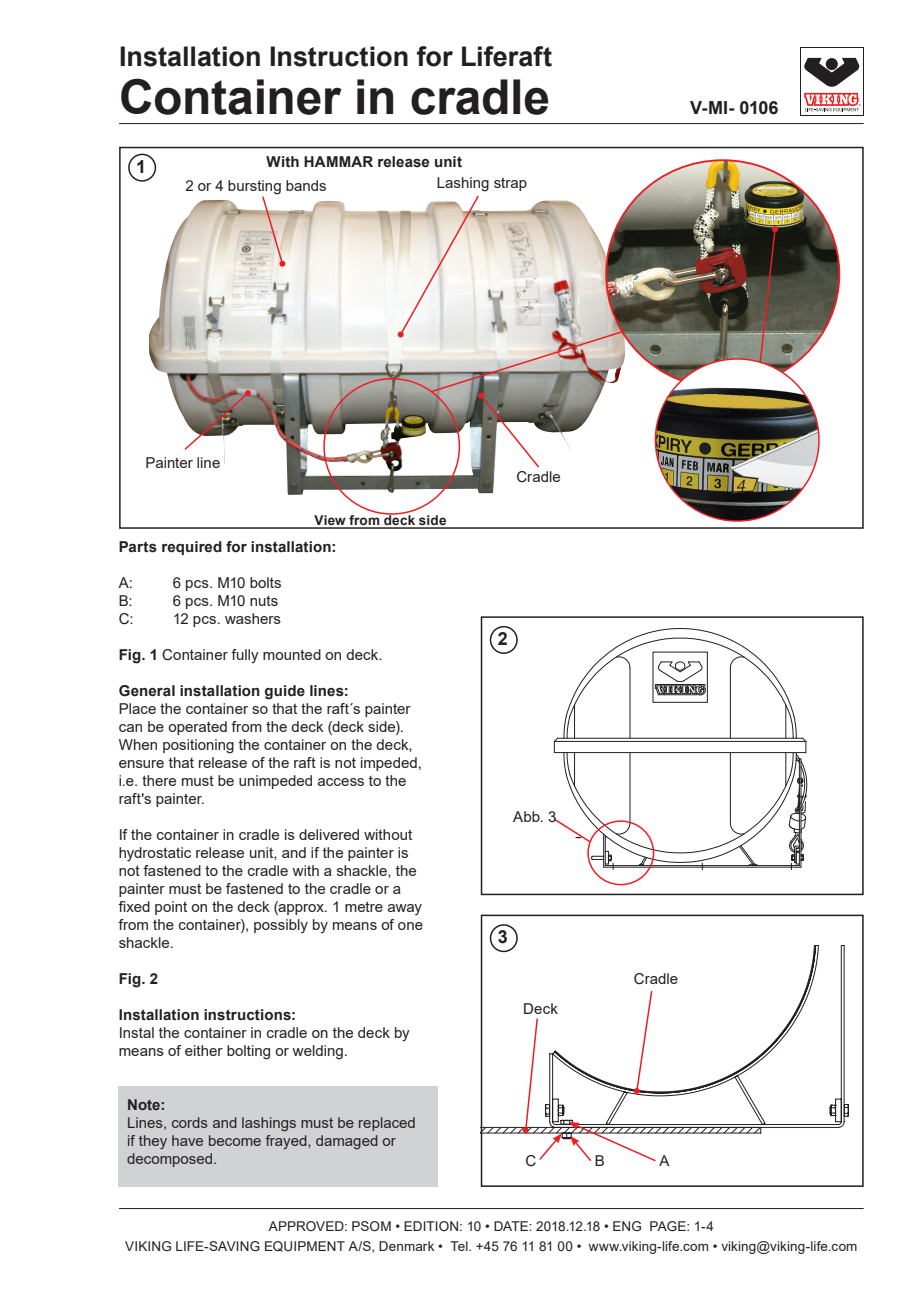
<style>
.page{position:relative;width:919px;height:1289px;background:#fff}
.page>*{position:absolute;margin:0;border:0;box-sizing:border-box;transform-origin:0 0}
.t1{font:700 48px "Arial";letter-spacing:-.005em;color:#231f20}
.t2{font:700 27px "Arial";color:#231f20}
.VMI_afsnit_-_fed{font:700 18px "Arial";letter-spacing:-.01em;color:#231f20}
.VMI_brød_-_ord{font:15px "Arial";letter-spacing:.005em;color:#231f20}
.VMI_brød_-_ord-2{font:700 15px "Arial";letter-spacing:.01em;color:#231f20}
.brødtekst_fremhæv{font:15px "Arial";color:#231f20}
.VMI_brød_-_fed{font:700 15px "Arial";letter-spacing:.01em;color:#231f20}
.brødtekst_fremhæv-2{font:700 15px "Arial";color:#231f20}
.t3{font:13.5px/19.2px "Arial";letter-spacing:.005em;color:#231f20;text-align:center}
.VMI_brød_-_fed-2{font:700 13.5px "Arial";letter-spacing:.015em;color:#231f20}
.s1{font-weight:700}
</style>
<div class="page">
<div style="left:799px;top:47px;width:64px;height:68px;background:#231f20"></div>
<div style="left:801px;top:48px;width:61px;height:66px;background:#fff"></div>
<svg style="left:804px;top:58px;width:55px;height:29px"></svg>
<svg style="left:804px;top:93px;width:56px;height:18px"></svg>
<hr style="left:119px;top:123px;width:744px;height:1px;background:#231f20">
<hr style="left:119px;top:1208px;width:744px;height:1px;background:#231f20">
<img style="left:149px;top:200px;width:248px;height:295px">
<div style="left:119px;top:147px;width:744px;height:382px;border:2px solid #231f20"></div>
<svg style="left:183px;top:390px;width:68px;height:61px"></svg>
<svg style="left:261px;top:196px;width:24px;height:71px"></svg>
<img style="left:638px;top:160px;width:201px;height:181px">
<div style="left:480px;top:616px;width:383px;height:279px;border:2px solid #231f20"></div>
<div style="left:489px;top:626px;width:28px;height:28px;border:2px solid #231f20;border-radius:50%"></div>
<svg style="left:492px;top:944px;width:357px;height:190px"></svg>
<div style="left:480px;top:914px;width:383px;height:272px;border:2px solid #231f20"></div>
<div style="left:490px;top:924px;width:27px;height:27px;background:#fff;border-radius:50%"></div>
<div style="left:489px;top:924px;width:28px;height:28px;border:2px solid #231f20;border-radius:50%"></div>
<svg style="left:480px;top:989px;width:281px;height:173px"></svg>
<img style="left:397px;top:194px;width:421px;height:327px">
<div style="left:119px;top:1086px;width:319px;height:100px;background:#d1d2d4"></div>
<div style="left:128px;top:154px;width:28px;height:28px;border:2px solid #231f20;border-radius:50%"></div>
<svg style="left:553px;top:628px;width:254px;height:241px"></svg>
<h2 class="t2" style="left:119px;top:38px;width:434px">Installation Instruction for Liferaft</h2>
<h1 class="t1" style="left:119px;top:64px;width:432px">Container in cradle</h1>
<p class="VMI_afsnit_-_fed" style="left:136px;top:154px;width:12px">1</p>
<p class="VMI_brød_-_fed" style="left:266px;top:151px;width:197px">With HAMMAR release unit</p>
<p class="VMI_brød_-_ord" style="left:185px;top:175px;width:143px">2 or 4 bursting bands</p>
<p class="VMI_brød_-_ord" style="left:437px;top:172px;width:92px">Lashing strap</p>
<p class="VMI_afsnit_-_fed" style="left:690px;top:95px;width:90px">V-MI- 0106</p>
<p class="VMI_brød_-_ord" style="left:145px;top:453px;width:76px">Painter line</p>
<p class="VMI_brød_-_fed-2" style="left:314px;top:510px;width:134px">View from deck side</p>
<p class="VMI_brød_-_ord-2" style="left:119px;top:535px;width:219px">Parts required for installation:</p>
<p class="VMI_brød_-_ord" style="left:119px;top:572px;width:16px">A:</p>
<p class="VMI_brød_-_ord" style="left:173px;top:572px;width:110px">6 pcs. M10 bolts</p>
<p class="VMI_brød_-_ord" style="left:119px;top:590px;width:15px">B:</p>
<p class="VMI_brød_-_ord" style="left:173px;top:590px;width:107px">6 pcs. M10 nuts</p>
<p class="VMI_brød_-_ord" style="left:119px;top:608px;width:16px">C:</p>
<p class="VMI_brød_-_ord" style="left:173px;top:608px;width:110px">12 pcs. washers</p>
<p class="VMI_brød_-_ord" style="left:119px;top:644px;width:265px"><span class="s1">Fig. 1</span> Container fully mounted on deck.</p>
<p class="VMI_brød_-_ord-2" style="left:119px;top:679px;width:231px">General installation guide lines:</p>
<p class="VMI_brød_-_ord" style="left:119px;top:698px;width:293px">Place the container so that the raft´s painter</p>
<p class="VMI_brød_-_ord" style="left:119px;top:716px;width:287px">can be operated from the deck (deck side).</p>
<p class="VMI_brød_-_ord" style="left:119px;top:734px;width:295px">When positioning the container on the deck,</p>
<p class="VMI_brød_-_ord" style="left:119px;top:752px;width:305px">ensure that release of the raft is not impeded,</p>
<p class="VMI_brød_-_ord" style="left:119px;top:770px;width:289px">i.e. there must be unimpeded access to the</p>
<p class="VMI_brød_-_ord" style="left:119px;top:788px;width:88px">raft's painter.</p>
<p class="VMI_brød_-_ord" style="left:119px;top:824px;width:295px">If the container in cradle is delivered without</p>
<p class="VMI_brød_-_ord" style="left:119px;top:842px;width:291px">hydrostatic release unit, and if the painter is</p>
<p class="VMI_brød_-_ord" style="left:119px;top:860px;width:299px">not fastened to the cradle with a shackle, the</p>
<p class="VMI_brød_-_ord" style="left:119px;top:878px;width:284px">painter must be fastened to the cradle or a</p>
<p class="VMI_brød_-_ord" style="left:119px;top:896px;width:305px">fixed point on the deck (approx. 1 metre away</p>
<p class="VMI_brød_-_ord" style="left:119px;top:914px;width:306px">from the container), possibly by means of one</p>
<p class="VMI_brød_-_ord" style="left:119px;top:932px;width:57px">shackle.</p>
<p class="VMI_brød_-_ord-2" style="left:119px;top:967px;width:41px">Fig. 2</p>
<p class="VMI_brød_-_ord-2" style="left:119px;top:1003px;width:179px">Installation instructions:</p>
<p class="VMI_brød_-_ord" style="left:119px;top:1022px;width:292px">Instal the container in cradle on the deck by</p>
<p class="VMI_brød_-_ord" style="left:119px;top:1040px;width:231px">means of either bolting or welding.</p>
<p class="brødtekst_fremhæv-2" style="left:127px;top:1093px;width:40px">Note:</p>
<p class="brødtekst_fremhæv" style="left:127px;top:1112px;width:290px">Lines, cords and lashings must be replaced</p>
<p class="brødtekst_fremhæv" style="left:127px;top:1130px;width:270px">if they have become frayed, damaged or</p>
<p class="brødtekst_fremhæv" style="left:127px;top:1148px;width:92px">decomposed.</p>
<p class="VMI_brød_-_ord" style="left:516px;top:466px;width:46px">Cradle</p>
<p class="VMI_afsnit_-_fed" style="left:498px;top:626px;width:12px">2</p>
<p class="VMI_brød_-_ord" style="left:513px;top:806px;width:45px">Abb. 3</p>
<p class="VMI_afsnit_-_fed" style="left:498px;top:924px;width:12px">3</p>
<p class="VMI_brød_-_ord" style="left:523px;top:998px;width:36px">Deck</p>
<p class="VMI_brød_-_ord" style="left:633px;top:968px;width:46px">Cradle</p>
<p class="VMI_brød_-_ord" style="left:525px;top:1150px;width:12px">C</p>
<p class="VMI_brød_-_ord" style="left:594px;top:1150px;width:12px">B</p>
<p class="VMI_brød_-_ord" style="left:659px;top:1150px;width:12px">A</p>
<p class="t3" style="left:125px;top:1216px;width:733px">APPROVED: PSOM • EDITION: 10 • DATE: 2018.12.18 • ENG PAGE: 1-4<br>VIKING LIFE-SAVING EQUIPMENT A/S, Denmark • Tel. +45 76 11 81 00 • www.viking-life.com • viking@viking-life.com</p>
</div>
